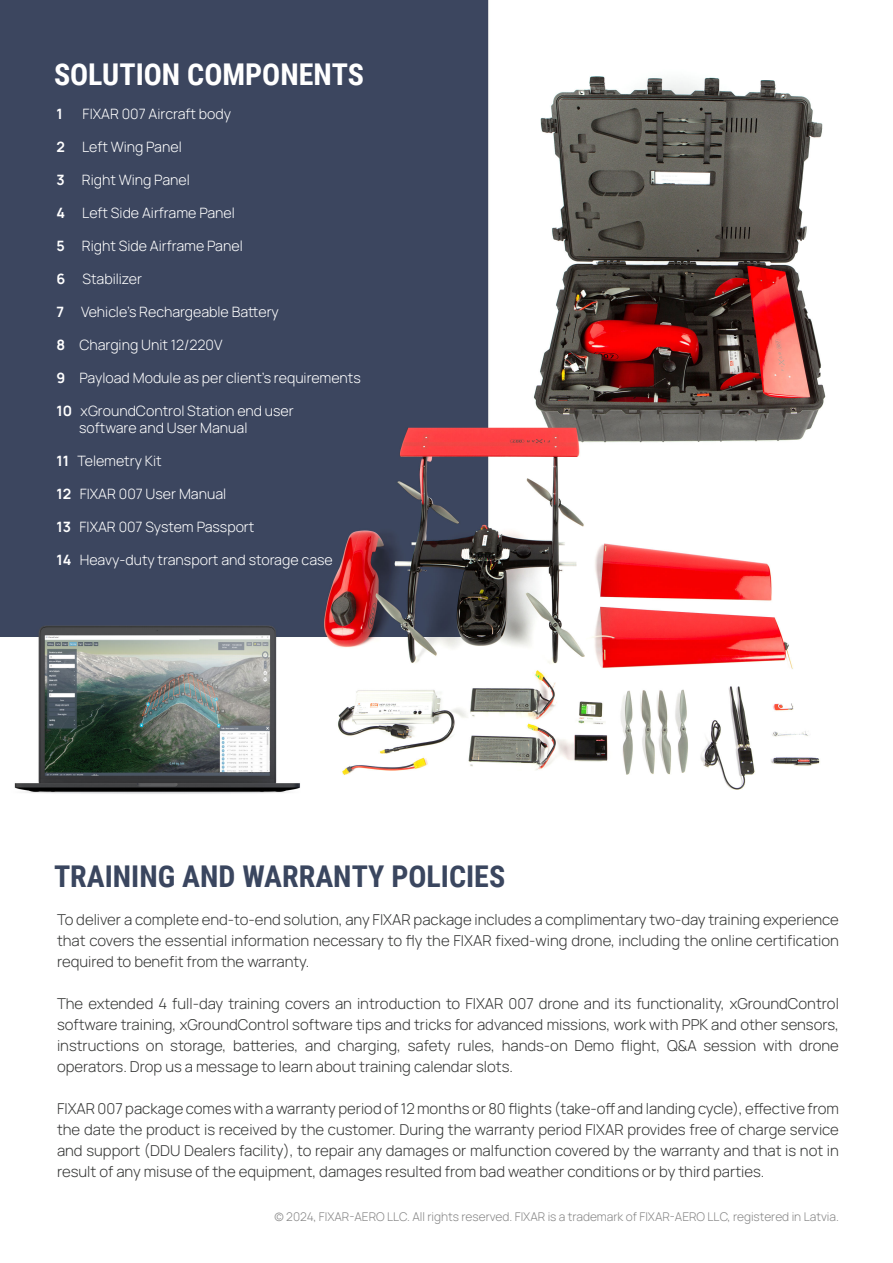
<style>
.page{position:relative;width:893px;height:1263px;background:#fff}
.page>*{position:absolute;margin:0;border:0;box-sizing:border-box;transform-origin:0 0}
.t1{font:700 30px "Roboto Condensed";color:#3a465f}
.t2{font:700 30px "Roboto Condensed";color:#fff}
.t3{font:300 15px/21px "Manrope";color:#373837;text-align:justify}
.t4{font:300 14.25px "Manrope";color:#fff}
.t5{font:700 14.25px "Manrope";color:#fff}
.t6{font:300 12px "Manrope";color:#878787}
.s1{font-weight:700}
</style>
<div class="page">
<img style="left:0;top:0;width:826px;height:794px">
<p class="t2" style="left:54px;top:54px;width:312px">SOLUTION COMPONENTS</p>
<p class="t5" style="left:56px;top:102px;width:8px">1</p>
<p class="t4" style="left:83px;top:103px;width:150px">FIXAR 007 Aircraft body</p>
<p class="t4" style="left:56px;top:136px;width:127px"><span class="s1">2</span> Left Wing Panel</p>
<p class="t4" style="left:56px;top:169px;width:135px"><span class="s1">3</span> Right Wing Panel</p>
<p class="t4" style="left:56px;top:202px;width:180px"><span class="s1">4</span> Left Side Airframe Panel</p>
<p class="t4" style="left:56px;top:235px;width:188px"><span class="s1">5</span> Right Side Airframe Panel</p>
<p class="t4" style="left:56px;top:268px;width:87px"><span class="s1">6</span> Stabilizer</p>
<p class="t4" style="left:56px;top:301px;width:224px"><span class="s1">7</span> Vehicle’s Rechargeable Battery</p>
<p class="t4" style="left:56px;top:334px;width:168px"><span class="s1">8</span> Charging Unit 12/220V</p>
<p class="t4" style="left:56px;top:367px;width:306px"><span class="s1">9</span> Payload Module as per client’s requirements</p>
<p class="t4" style="left:56px;top:400px;width:239px"><span class="s1">10</span> xGroundControl Station end user</p>
<p class="t4" style="left:79px;top:417px;width:170px">software and User Manual</p>
<p class="t4" style="left:56px;top:450px;width:107px"><span class="s1">11</span> Telemetry Kit</p>
<p class="t4" style="left:56px;top:483px;width:171px"><span class="s1">12</span> FIXAR 007 User Manual</p>
<p class="t4" style="left:56px;top:516px;width:200px"><span class="s1">13</span> FIXAR 007 System Passport</p>
<p class="t4" style="left:56px;top:549px;width:278px"><span class="s1">14</span> Heavy-duty transport and storage case</p>
<p class="t1" style="left:54px;top:855px;width:453px">TRAINING AND WARRANTY POLICIES</p>
<p class="t3" style="left:57px;top:908px;width:783px">To deliver a complete end-to-end solution, any FIXAR package includes a complimentary two-day training experience that covers the essential information necessary to fly the FIXAR fixed-wing drone, including the online certification required to benefit from the warranty.</p>
<p class="t3" style="left:57px;top:992px;width:783px">The extended 4 full-day training covers an introduction to FIXAR 007 drone and its functionality, xGroundControl software training, xGroundControl software tips and tricks for advanced missions, work with PPK and other sensors, instructions on storage, batteries, and charging, safety rules, hands-on Demo flight, Q&amp;A session with drone operators. Drop us a message to learn about training calendar slots.</p>
<p class="t3" style="left:57px;top:1097px;width:783px">FIXAR 007 package comes with a warranty period of 12 months or 80 flights (take-off and landing cycle), effective from the date the product is received by the customer. During the warranty period FIXAR provides free of charge service and support (DDU Dealers facility), to repair any damages or malfunction covered by the warranty and that is not in result of any misuse of the equipment, damages resulted from bad weather conditions or by third parties.</p>
<p class="t6" style="left:275px;top:1208px;width:566px">© 2024, FIXAR-AERO LLC. All rights reserved. FIXAR is a trademark of FIXAR-AERO LLC, registered in Latvia.</p>
</div>
